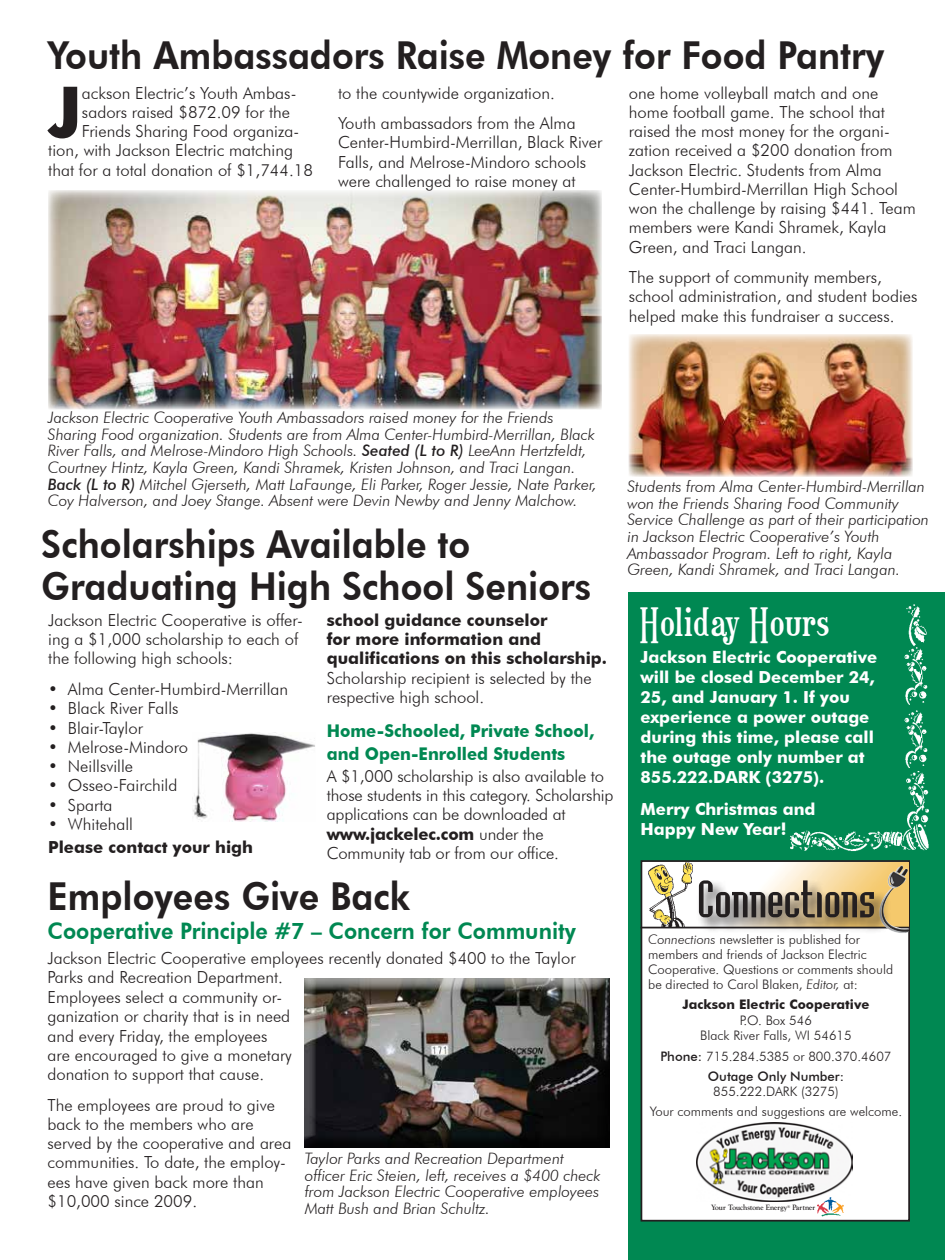
<style>
.page{position:relative;width:945px;height:1260px;background:#fff}
.page>*{position:absolute;margin:0;border:0;box-sizing:border-box;transform-origin:0 0}
.t1{font:700 70.52px "Futura BT";color:#231f20}
.t2{font:42px "Euphorigenic";color:#fff;scale:.95 1}
.t3{font:800 38.5px/42px "Futura BT";color:#231f20;scale:.93 1}
.t4{font:800 22.75px "Futura BT";color:#008852;scale:.95 1}
.t5{font:700 17.5px/22.8px "Futura BT";color:#008852;scale:.95 1}
.t6{font:300 16.62px/19.2px "Futura BT";color:#231f20}
.t7{font:700 16.62px/20.1px "Futura BT";color:#fff}
.t8{font:700 16.62px/19.2px "Futura BT";color:#231f20}
.t9{font:italic 300 15.75px/16.6px "Futura BT";color:#231f20}
.t10{font:300 13.12px/15px "Futura BT";color:#231f20;text-align:center}
.t11{font:700 13.12px "Futura BT";color:#231f20}
.t12{font:8.05px "Goudy Light DTC";color:#231f20}
.s1{font-weight:500}
.s2{font-weight:700}
.s3{font-style:italic}
</style>
<div class="page">
<div style="left:629px;top:592px;width:316px;height:668px;background:#008852"></div>
<div style="left:641px;top:861px;width:268px;height:360px;background:#fff"></div>
<div style="left:641px;top:860px;width:269px;height:362px;border:2px solid #231f20"></div>
<img style="left:710px;top:862px;width:198px;height:17px">
<hr style="left:641px;top:927px;width:269px;height:1px;background:#231f20">
<img style="left:648px;top:862px;width:44px;height:65px">
<img style="left:878px;top:867px;width:30px;height:66px">
<img style="left:880px;top:866px;width:30px;height:66px">
<div style="left:697px;top:879px;width:194px;height:55px;background:#231f20;opacity:.75"></div>
<svg style="left:699px;top:880px;width:175px;height:37px;background:#948978"></svg>
<div style="left:303px;top:979px;width:309px;height:171px;background:#231f20;opacity:.75"></div>
<img style="left:629px;top:334px;width:283px;height:142px">
<img style="left:48px;top:191px;width:554px;height:218px">
<img style="left:791px;top:604px;width:138px;height:248px">
<img style="left:193px;top:732px;width:122px;height:89px">
<img style="left:697px;top:1123px;width:156px;height:78px">
<svg style="left:817px;top:1198px;width:27px;height:15px"></svg>
<img style="left:821px;top:1214px;width:20px;height:2px">
<h3 class="t3" style="left:48px;top:34px;width:901px">Youth Ambassadors Raise Money for Food Pantry</h3>
<p class="t6" style="left:629px;top:83px;width:288px">one home volleyball match and one home football game. The school that raised the most money for the organi&shy;zation received a $200 donation from Jackson Electric. Students from Alma Center-Humbird-Merrillan High School won the challenge by raising $441. Team members were Kandi Shramek, Kayla Green, and Traci Langan.</p>
<p class="t6" style="left:629px;top:268px;width:290px">The support of community members, school administration, and student bodies helped make this fundraiser a success.</p>
<h1 class="t1" style="left:48px;top:69px;width:35px">J</h1>
<p class="t6" style="left:82px;top:83px;width:216px">ackson Electric’s Youth Ambas-</p>
<p class="t6" style="left:338px;top:77px;width:239px;line-height:30.6px">to the countywide organization.<br>Youth ambassadors from the Alma</p>
<p class="t6" style="left:338px;top:133px;width:266px">Center-Humbird-Merrillan, Black River<br>Falls, and Melrose-Mindoro schools were challenged to raise money at</p>
<p class="t6" style="left:82px;top:102px;width:210px">sadors raised $872.09 for the</p>
<p class="t6" style="left:82px;top:121px;width:219px">Friends Sharing Food organiza-</p>
<p class="t6" style="left:48px;top:141px;width:246px">tion, with Jackson Electric matching</p>
<p class="t6" style="left:48px;top:160px;width:266px">that for a total donation of $1,744.18</p>
<p class="t9" style="left:48px;top:409px;width:551px">Jackson Electric Cooperative Youth Ambassadors raised money for the Friends Sharing Food organization. Students are from Alma Center-Humbird-Merrillan, Black River Falls, and Melrose-Mindoro High Schools. <span class="s1">Seated (L to R)</span> LeeAnn Hertzfeldt, Courtney Hintz, Kayla Green, Kandi Shramek, Kristen Johnson, and Traci Langan.<br><span class="s1">Back (L to R)</span> Mitchel Gjerseth, Matt LaFaunge, Eli Parker, Roger Jessie, Nate Parker, Coy Halverson, and Joey Stange. Absent were Devin Newby and Jenny Malchow.</p>
<h3 class="t3" style="left:41px;top:523px;width:593px">Scholarships Available to<br>Graduating High School Seniors</h3>
<p class="t6" style="left:48px;top:610px;width:256px">Jackson Electric Cooperative is offer&shy;ing a $1,000 scholarship to each of the following high schools:</p>
<p class="t6" style="left:48px;top:679px;width:241px">• Alma Center-Humbird-Merrillan</p>
<p class="t6" style="left:48px;top:699px;width:132px">• Black River Falls</p>
<p class="t6" style="left:48px;top:718px;width:96px">• Blair-Taylor</p>
<p class="t6" style="left:48px;top:737px;width:142px">• Melrose-Mindoro</p>
<p class="t6" style="left:48px;top:756px;width:86px">• Neillsville</p>
<p class="t6" style="left:48px;top:776px;width:131px">• Osseo-Fairchild</p>
<p class="t6" style="left:48px;top:795px;width:66px">• Sparta</p>
<p class="t6" style="left:48px;top:814px;width:86px">• Whitehall</p>
<p class="t8" style="left:48px;top:837px;width:206px">Please contact your high</p>
<p class="t8" style="left:327px;top:610px;width:282px">school guidance counselor<br>for more information and qualifications on this scholarship.</p>
<p class="t6" style="left:327px;top:668px;width:266px">Scholarship recipient is selected by the respective high school.</p>
<p class="t5" style="left:327px;top:719px;width:283px">Home-Schooled, Private School, and Open-Enrolled Students</p>
<p class="t6" style="left:327px;top:766px;width:288px">A $1,000 scholarship is also available to those students in this category. Scholarship applications can be downloaded at <span class="s2">www.jackelec.com</span> under the Community tab or from our office.</p>
<h3 class="t3" style="left:48px;top:875px;width:391px">Employees Give Back</h3>
<h3 class="t4" style="left:48px;top:917px;width:558px">Cooperative Principle #7 – Concern for Community</h3>
<p class="t6" style="left:48px;top:949px;width:530px">Jackson Electric Cooperative employees recently donated $400 to the Taylor<br>Parks and Recreation Department.</p>
<p class="t6" style="left:48px;top:987px;width:246px">Employees select a community or&shy;ganization or charity that is in need and every Friday, the employees are encouraged to give a monetary donation to support that cause.</p>
<p class="t6" style="left:48px;top:1095px;width:245px">The employees are proud to give back to the members who are served by the cooperative and area communities. To date, the employ&shy;ees have given back more than $10,000 since 2009.</p>
<p class="t9" style="left:305px;top:1150px;width:297px">Taylor Parks and Recreation Department officer Eric Steien, left, receives a $400 check from Jackson Electric Cooperative employees Matt Bush and Brian Schultz.</p>
<p class="t9" style="left:627px;top:478px;width:303px">Students from Alma Center-Humbird-Merrillan won the Friends Sharing Food Community Service Challenge as part of their participation in Jackson Electric Cooperative’s Youth Ambassador Program. Left to right, Kayla Green, Kandi Shramek, and Traci Langan.</p>
<h2 class="t2" style="left:641px;top:602px;width:201px">Holiday Hours</h2>
<p class="t7" style="left:641px;top:646px;width:238px">Jackson Electric Cooperative will be closed December 24,<br>25, and January 1. If you experience a power outage during this time, please call the outage only number at<br>855.222.DARK (3275).</p>
<p class="t7" style="left:641px;top:799px;width:177px">Merry Christmas and<br>Happy New Year!</p>
<p class="t10" style="left:648px;top:932px;width:246px;text-align:left"><span class="s3">Connections</span> newsletter is published for members and friends of Jackson Electric Cooperative. Questions or comments should be directed to Carol Blaken, <span class="s3">Editor,</span> at:</p>
<p class="t11" style="left:682px;top:997px;width:188px">Jackson Electric Cooperative</p>
<p class="t10" style="left:700px;top:1012px;width:153px">P.O. Box 546<br>Black River Falls, WI 54615</p>
<p class="t10" style="left:660px;top:1046px;width:233px;line-height:19.9px"><span class="s1">Phone:</span> 715.284.5385 or 800.370.4607<br><span class="s1">Outage Only Number:</span></p>
<p class="t10" style="left:650px;top:1081px;width:254px;line-height:19.9px">855.222.DARK (3275)<br>Your comments and suggestions are welcome.</p>
<p class="t12" style="left:711px;top:1203px;width:106px">Your Touchstone Energy<sup>®</sup> Partner</p>
</div>
